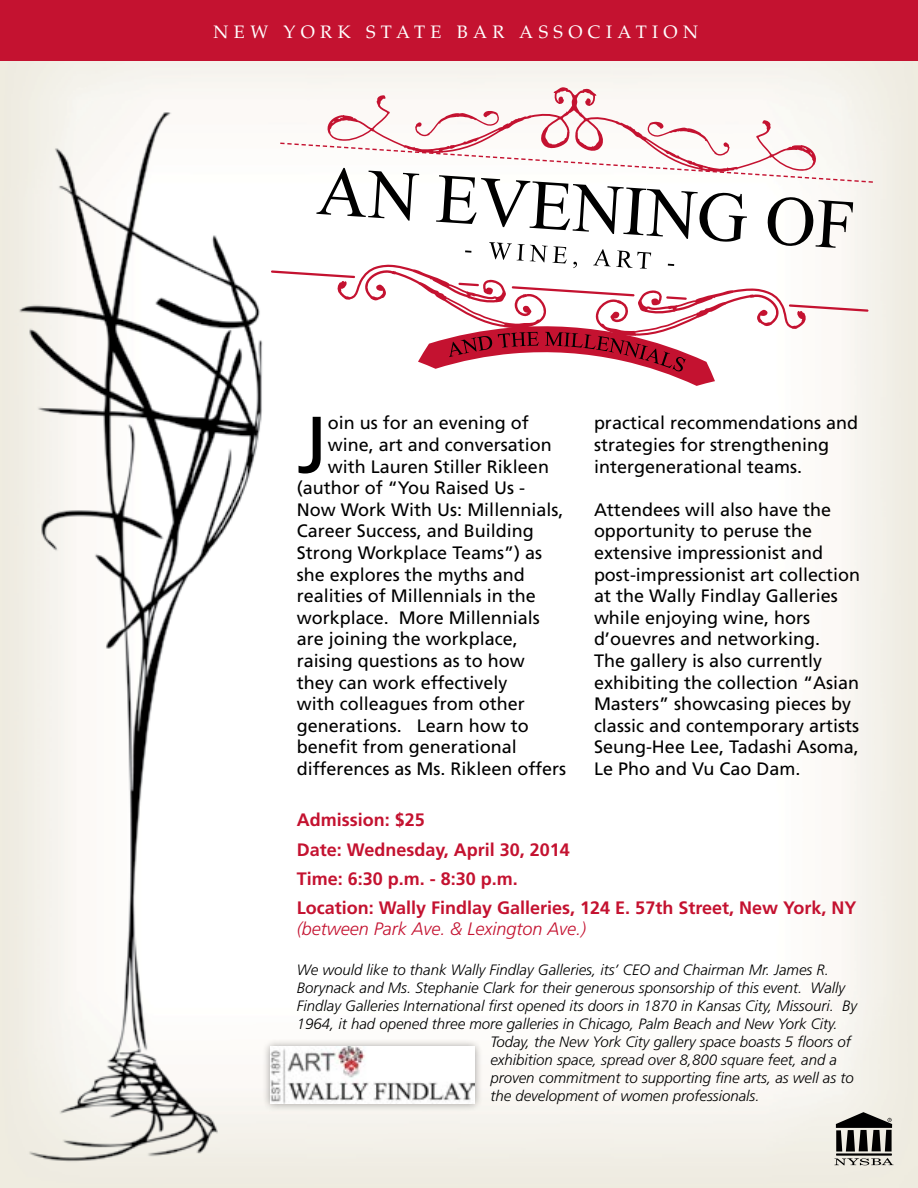
<style>
.page{position:relative;width:918px;height:1188px;background:#fff}
.page>*{position:absolute;margin:0;border:0;box-sizing:border-box;transform-origin:0 0}
.t1{font:79.95px "Frutiger";color:#000}
.t2{font:18px/21.6px "Frutiger";color:#000}
.t3{font:700 18px/29.1px "Frutiger";color:#c41230}
.t4{font:italic 300 18px "Frutiger";color:#c41230}
.t5{font:18px "Palatino";letter-spacing:.3em;color:#fff}
.t6{font:italic 300 15px "Frutiger";color:#000}
</style>
<div class="page">
<div style="left:0;top:0;width:918px;height:61px;background:#c41230"></div>
<img style="left:0;top:104px;width:308px;height:1068px">
<svg style="left:271px;top:87px;width:602px;height:299px"></svg>
<div style="left:262px;top:1039px;width:221px;height:73px;background:#000;opacity:.4"></div>
<img style="left:270px;top:1047px;width:204px;height:57px">
<svg style="left:834px;top:1158px;width:60px;height:7px"></svg>
<hr style="left:836px;top:1153px;width:56px;height:3px;background:#000">
<svg style="left:836px;top:1112px;width:56px;height:40px;background:#666561"></svg>
<p class="t5" style="left:214px;top:22px;width:486px">NEW YORK STATE BAR ASSOCIATION</p>
<h1 class="t1" style="left:297px;top:398px;width:33px">J</h1>
<p class="t2" style="left:328px;top:412px;width:203px">oin us for an evening of</p>
<p class="t2" style="left:594px;top:412px;width:266px">practical recommendations and strategies for strengthening intergenerational teams.</p>
<p class="t2" style="left:594px;top:499px;width:268px">Attendees will also have the opportunity to peruse the extensive impressionist and post-impressionist art collection at the Wally Findlay Galleries while enjoying wine, hors d’ouevres and networking.<br>The gallery is also currently exhibiting the collection “Asian<br>Masters” showcasing pieces by classic and contemporary artists<br>Seung-Hee Lee, Tadashi Asoma,<br>Le Pho and Vu Cao Dam.</p>
<p class="t2" style="left:328px;top:434px;width:226px">wine, art and conversation</p>
<p class="t2" style="left:328px;top:456px;width:223px">with Lauren Stiller Rikleen</p>
<p class="t2" style="left:297px;top:477px;width:230px">(author of “You Raised Us -</p>
<p class="t2" style="left:297px;top:499px;width:268px">Now Work With Us: Millennials,</p>
<p class="t2" style="left:297px;top:520px;width:239px">Career Success, and Building</p>
<p class="t2" style="left:297px;top:542px;width:247px">Strong Workplace Teams”) as</p>
<p class="t2" style="left:297px;top:564px;width:230px">she explores the myths and</p>
<p class="t2" style="left:297px;top:585px;width:241px">realities of Millennials in the</p>
<p class="t2" style="left:297px;top:607px;width:245px">workplace. More Millennials</p>
<p class="t2" style="left:297px;top:628px;width:223px">are joining the workplace,</p>
<p class="t2" style="left:297px;top:650px;width:230px">raising questions as to how</p>
<p class="t2" style="left:297px;top:672px;width:212px">they can work effectively</p>
<p class="t2" style="left:297px;top:693px;width:230px">with colleagues from other</p>
<p class="t2" style="left:297px;top:715px;width:234px">generations. Learn how to</p>
<p class="t2" style="left:297px;top:736px;width:222px">benefit from generational</p>
<p class="t2" style="left:297px;top:758px;width:271px">differences as Ms. Rikleen offers</p>
<p class="t3" style="left:297px;top:806px;width:561px">Admission: $25<br>Date: Wednesday, April 30, 2014<br>Time: 6:30 p.m. - 8:30 p.m.<br>Location: Wally Findlay Galleries, 124 E. 57th Street, New York, NY</p>
<p class="t4" style="left:297px;top:919px;width:291px">(between Park Ave. &amp; Lexington Ave.)</p>
<p class="t6" style="left:297px;top:961px;width:534px">We would like to thank Wally Findlay Galleries, its’ CEO and Chairman Mr. James R.</p>
<p class="t6" style="left:297px;top:979px;width:550px">Borynack and Ms. Stephanie Clark for their generous sponsorship of this event. Wally</p>
<p class="t6" style="left:297px;top:997px;width:562px">Findlay Galleries International first opened its doors in 1870 in Kansas City, Missouri. By</p>
<p class="t6" style="left:297px;top:1015px;width:542px">1964, it had opened three more galleries in Chicago, Palm Beach and New York City.</p>
<p class="t6" style="left:490px;top:1033px;width:362px">Today, the New York City gallery space boasts 5 floors of</p>
<p class="t6" style="left:490px;top:1051px;width:348px">exhibition space, spread over 8,800 square feet, and a</p>
<p class="t6" style="left:490px;top:1069px;width:365px">proven commitment to supporting fine arts, as well as to</p>
<p class="t6" style="left:490px;top:1087px;width:271px">the development of women professionals.</p>
</div>
